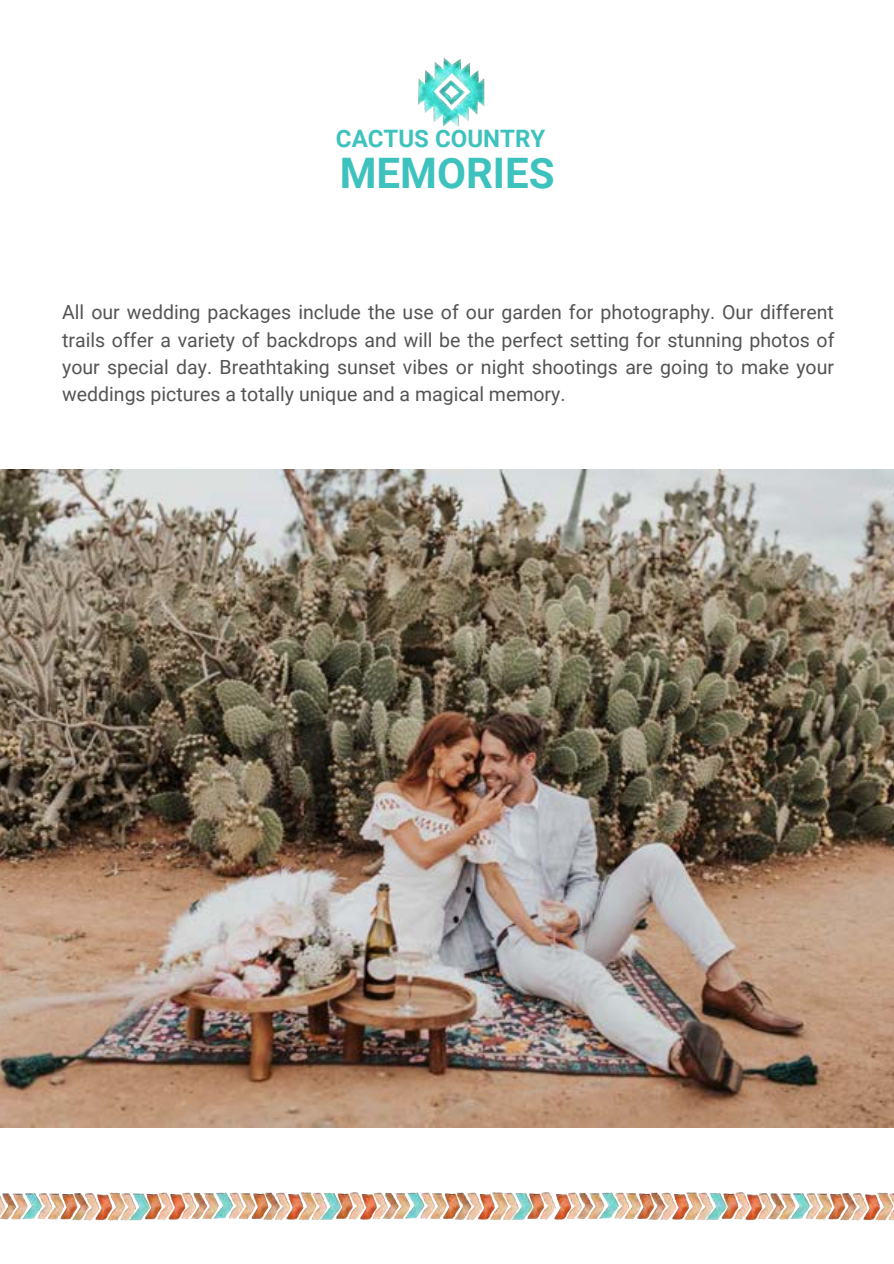
<style>
.page{position:relative;width:894px;height:1264px;background:#fff}
.page>*{position:absolute;margin:0;border:0;box-sizing:border-box;transform-origin:0 0}
.t1{font:700 42px "Roboto";color:#3ec2be}
.t2{font:700 24px "Roboto";color:#3ec2be}
.t3{font:19.5px/27px "Roboto";color:#545454;text-align:justify}
</style>
<div class="page">
<img style="left:418px;top:58px;width:67px;height:69px">
<img style="left:0;top:1192px;width:893px;height:29px">
<img style="left:0;top:469px;width:893px;height:658px">
<p class="t2" style="left:336px;top:121px;width:211px">CACTUS COUNTRY</p>
<p class="t1" style="left:339px;top:144px;width:216px">MEMORIES</p>
<p class="t3" style="left:62px;top:298px;width:773px">All our wedding packages include the use of our garden for photography. Our different trails offer a variety of backdrops and will be the perfect setting for stunning photos of your special day. Breathtaking sunset vibes or night shootings are going to make your weddings pictures a totally unique and a magical memory.</p>
</div>
